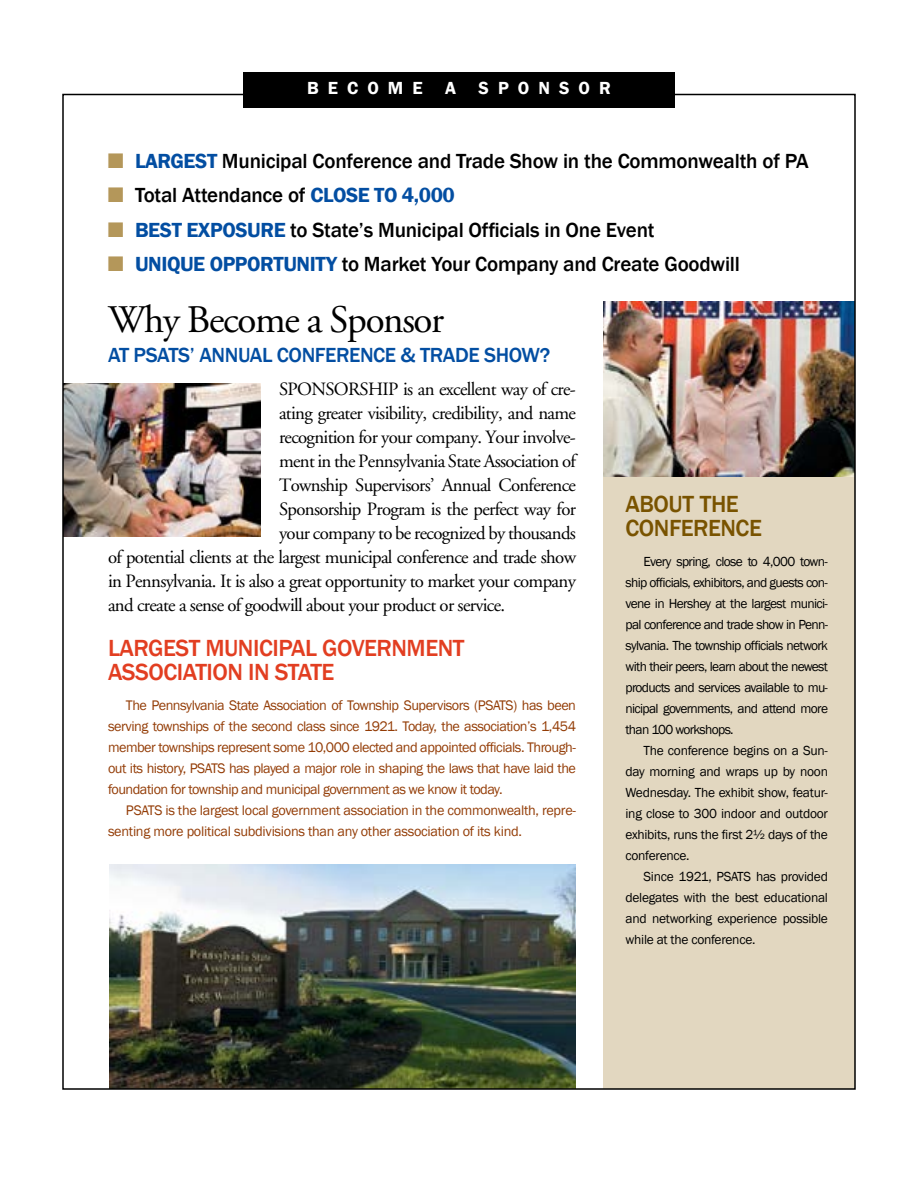
<style>
.page{position:relative;width:918px;height:1188px;background:#fff}
.page>*{position:absolute;margin:0;border:0;box-sizing:border-box;transform-origin:0 0}
.t1{font:39px "Adobe Garamond";letter-spacing:-.035em;color:#000}
.t2{font:500 24px/24px "Franklin Gothic";letter-spacing:-.02em;color:#e23e21}
.t3{font:500 24px/24px "Franklin Gothic";letter-spacing:-.02em;color:#795300}
.t4{font:500 21px "Franklin Gothic";letter-spacing:-.01em;color:#000}
.t5{font:500 21px "Franklin Gothic";letter-spacing:-.02em;color:#034ea2}
.t6{font:18.75px "Adobe Garamond";letter-spacing:-.035em;color:#000}
.t7{font:600 18px "Franklin Gothic";letter-spacing:.5em;color:#fff}
.t8{font:14.25px/21px "Franklin Gothic";letter-spacing:-.02em;color:#933c06;text-align:justify}
.t9{font:13.5px/21px "Franklin Gothic";letter-spacing:-.02em;color:#000;text-align:justify}
.s1{color:#b4975a}
.s2{font-weight:600;color:#034ea2}
</style>
<div class="page">
<img style="left:65px;top:384px;width:196px;height:153px">
<div style="left:603px;top:310px;width:252px;height:779px;background:#e2d7c0"></div>
<img style="left:603px;top:302px;width:250px;height:175px">
<img style="left:110px;top:864px;width:466px;height:223px">
<div style="left:243px;top:72px;width:432px;height:36px;background:#000"></div>
<h3 class="t7" style="left:307px;top:77px;width:117px">BECOME</h3>
<h3 class="t7" style="left:445px;top:77px;width:167px">A SPONSOR</h3>
<h3 class="t4" style="left:108px;top:148px;width:702px"><span class="s1">■</span> <span class="s2">LARGEST</span> Municipal Conference and Trade Show in the Commonwealth of PA</h3>
<h3 class="t4" style="left:108px;top:182px;width:348px"><span class="s1">■</span> Total Attendance of <span class="s2">CLOSE TO 4,000</span></h3>
<h3 class="t4" style="left:108px;top:217px;width:548px"><span class="s1">■</span> <span class="s2">BEST EXPOSURE</span> to State’s Municipal Officials in One Event</h3>
<h3 class="t4" style="left:108px;top:251px;width:634px"><span class="s1">■</span> <span class="s2">UNIQUE OPPORTUNITY</span> to Market Your Company and Create Goodwill</h3>
<h1 class="t1" style="left:108px;top:298px;width:338px">Why Become a Sponsor</h1>
<h3 class="t5" style="left:108px;top:342px;width:444px">AT PSATS’ ANNUAL CONFERENCE &amp; TRADE SHOW?</h3>
<h3 class="t6" style="left:279px;top:379px;width:298px">SPONSORSHIP is an excellent way of cre-</h3>
<h3 class="t6" style="left:279px;top:403px;width:299px">ating greater visibility, credibility, and name</h3>
<h3 class="t6" style="left:279px;top:427px;width:298px">recognition for your company. Your involve-</h3>
<h3 class="t6" style="left:279px;top:451px;width:299px">ment in the Pennsylvania State Association of</h3>
<h3 class="t6" style="left:279px;top:475px;width:298px">Township Supervisors’ Annual Conference</h3>
<h3 class="t6" style="left:279px;top:499px;width:299px">Sponsorship Program is the perfect way for</h3>
<h3 class="t6" style="left:279px;top:523px;width:299px">your company to be recognized by thousands</h3>
<h3 class="t6" style="left:108px;top:547px;width:470px">of potential clients at the largest municipal conference and trade show</h3>
<h3 class="t6" style="left:108px;top:571px;width:469px">in Pennsylvania. It is also a great opportunity to market your company</h3>
<h3 class="t6" style="left:108px;top:595px;width:399px">and create a sense of goodwill about your product or service.</h3>
<h2 class="t2" style="left:108px;top:636px;width:358px">LARGEST MUNICIPAL GOVERNMENT<br>ASSOCIATION IN STATE</h2>
<p class="t8" style="left:108px;top:695px;width:470px;text-indent:18px">The Pennsylvania State Association of Township Supervisors (PSATS) has been serving townships of the second class since 1921. Today, the association’s 1,454 member townships represent some 10,000 elected and appointed officials. Through&shy;out its history, PSATS has played a major role in shaping the laws that have laid the foundation for township and municipal government as we know it today.</p>
<p class="t8" style="left:108px;top:800px;width:469px;text-indent:18px">PSATS is the largest local government association in the commonwealth, repre&shy;senting more political subdivisions than any other association of its kind.</p>
<h2 class="t3" style="left:626px;top:492px;width:138px">ABOUT THE<br>CONFERENCE</h2>
<p class="t9" style="left:626px;top:551px;width:204px;text-indent:18px">Every spring, close to 4,000 town&shy;ship officials, exhibitors, and guests con&shy;vene in Hershey at the largest munici&shy;pal conference and trade show in Penn&shy;sylvania. The township officials network with their peers, learn about the newest products and services available to mu&shy;nicipal governments, and attend more than 100 workshops.</p>
<p class="t9" style="left:626px;top:740px;width:204px;text-indent:18px">The conference begins on a Sun&shy;day morning and wraps up by noon Wednesday. The exhibit show, featur&shy;ing close to 300 indoor and outdoor exhibits, runs the first 2½ days of the conference.</p>
<p class="t9" style="left:626px;top:866px;width:204px;text-indent:18px">Since 1921, PSATS has provided delegates with the best educational and networking experience possible while at the conference.</p>
</div>
